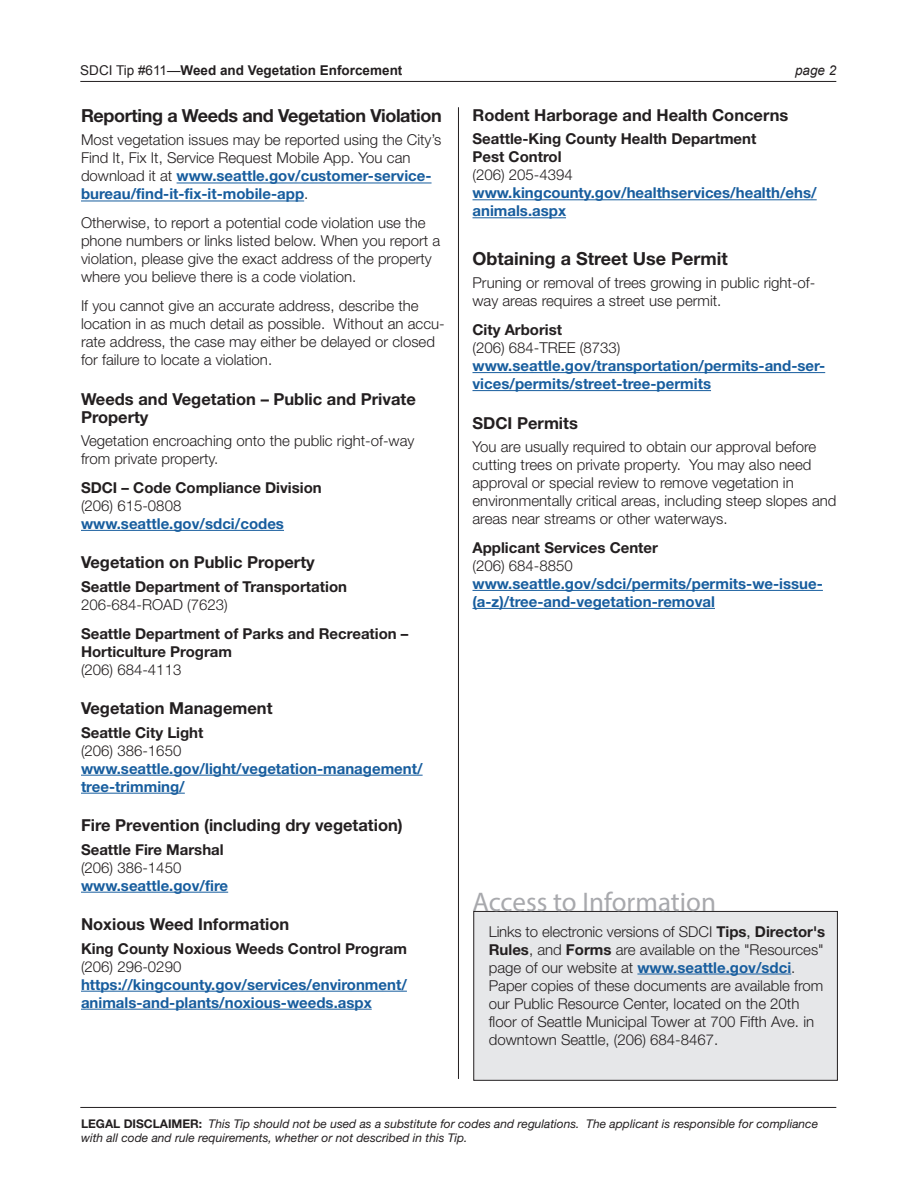
<style>
.page{position:relative;width:918px;height:1188px;background:#fff}
.page>*{position:absolute;margin:0;border:0;box-sizing:border-box;transform-origin:0 0}
.Body_text{font:27px "Myriad Pro";color:#a8a9ad}
.Subhead_1{font:700 18px "Helvetica Neue";letter-spacing:-.02em;color:#231f20}
.Subhead_1-2{font:700 18px "Helvetica Neue";color:#231f20}
.Subhead_2{font:700 16.5px/18px "Helvetica Neue";color:#231f20}
.Body_text-2{font:300 15px/18px "Helvetica Neue";color:#231f20}
.Body_text-3{font:700 15px/18px "Helvetica Neue";color:#175d9e}
.Body_text-4{font:700 15px/18px "Helvetica Neue";color:#231f20}
.t1{font:700 13.5px "Arial";color:#231f20}
.t2{font:italic 13.5px "Arial";color:#231f20}
.t3{font:italic 12px/13.5px "Helvetica Neue";color:#231f20}
.s1{font-weight:400}
.s2{font-weight:700;color:#175d9e}
.s3{font-weight:300}
.s4{color:#175d9e}
.s5{color:#231f20}
.s6{font-weight:300;color:#231f20}
.s7{font-weight:700}
.s8{font-weight:700;font-style:normal}
</style>
<div class="page">
<hr style="left:80px;top:81px;width:756px;height:1px;background:#231f20">
<hr style="left:80px;top:1107px;width:756px;height:1px;background:#231f20">
<hr style="left:458px;top:107px;width:1px;height:972px;background:#231f20">
<hr style="left:177px;top:183px;width:255px;height:1px;background:#175d9e">
<hr style="left:81px;top:201px;width:223px;height:1px;background:#175d9e">
<hr style="left:81px;top:530px;width:203px;height:1px;background:#175d9e">
<hr style="left:81px;top:775px;width:342px;height:1px;background:#175d9e">
<hr style="left:81px;top:793px;width:104px;height:1px;background:#175d9e">
<hr style="left:81px;top:892px;width:147px;height:1px;background:#175d9e">
<hr style="left:81px;top:991px;width:326px;height:1px;background:#175d9e">
<hr style="left:81px;top:1009px;width:291px;height:1px;background:#175d9e">
<div style="left:474px;top:911px;width:363px;height:169px;background:#e6e7e9"></div>
<div style="left:474px;top:911px;width:364px;height:170px;border:1px solid #231f20"></div>
<hr style="left:637px;top:974px;width:154px;height:1px;background:#175d9e">
<hr style="left:472px;top:199px;width:345px;height:1px;background:#175d9e">
<hr style="left:472px;top:217px;width:94px;height:1px;background:#175d9e">
<hr style="left:472px;top:372px;width:353px;height:1px;background:#175d9e">
<hr style="left:472px;top:390px;width:239px;height:1px;background:#175d9e">
<hr style="left:472px;top:590px;width:351px;height:1px;background:#175d9e">
<hr style="left:472px;top:608px;width:243px;height:1px;background:#175d9e">
<p class="t1" style="left:80px;top:61px;width:324px"><span class="s1">SDCI Tip #611—</span>Weed and Vegetation Enforcement</p>
<p class="t2" style="left:795px;top:61px;width:43px">page 2</p>
<p class="Subhead_1" style="left:81px;top:105px;width:362px">Reporting a Weeds and Vegetation Violation</p>
<p class="Body_text-2" style="left:81px;top:131px;width:362px">Most vegetation issues may be reported using the City’s Find It, Fix It, Service Request Mobile App. You can download it at <span class="s2">www.seattle.gov/customer-service&shy;bureau/find-it-fix-it-mobile-app</span>.</p>
<p class="Body_text-2" style="left:81px;top:214px;width:361px">Otherwise, to report a potential code violation use the phone numbers or links listed below. When you report a violation, please give the exact address of the property where you believe there is a code violation.</p>
<p class="Body_text-2" style="left:81px;top:296px;width:365px">If you cannot give an accurate address, describe the location in as much detail as possible. Without an accu&shy;rate address, the case may either be delayed or closed for failure to locate a violation.</p>
<p class="Subhead_2" style="left:81px;top:389px;width:336px">Weeds and Vegetation – Public and Private<br>Property</p>
<p class="Body_text-2" style="left:81px;top:431px;width:335px">Vegetation encroaching onto the public right-of-way from private property.</p>
<p class="Body_text-4" style="left:81px;top:478px;width:242px">SDCI – Code Compliance Division <span class="s3">(206) 615-0808 </span><span class="s4">www.seattle.gov/sdci/codes</span></p>
<p class="Subhead_2" style="left:81px;top:553px;width:235px">Vegetation on Public Property</p>
<p class="Body_text-4" style="left:81px;top:577px;width:268px">Seattle Department of Transportation</p>
<p class="Body_text-2" style="left:81px;top:595px;width:148px">206-684-ROAD (7623)</p>
<p class="Body_text-4" style="left:81px;top:624px;width:329px">Seattle Department of Parks and Recreation –<br>Horticulture Program<br><span class="s3">(206) 684-4113</span></p>
<p class="Subhead_2" style="left:81px;top:699px;width:193px">Vegetation Management</p>
<p class="Body_text-3" style="left:81px;top:723px;width:343px"><span class="s5">Seattle City Light<br></span><span class="s6">(206) 386-1650 </span>www.seattle.gov/light/vegetation-management/ tree-trimming/</p>
<p class="Subhead_2" style="left:81px;top:816px;width:323px">Fire Prevention (including dry vegetation)</p>
<p class="Body_text-3" style="left:81px;top:840px;width:149px"><span class="s5">Seattle Fire Marshal </span><span class="s6">(206) 386-1450 </span>www.seattle.gov/fire</p>
<p class="Subhead_2" style="left:81px;top:915px;width:210px">Noxious Weed Information</p>
<p class="Body_text-3" style="left:81px;top:939px;width:328px"><span class="s5">King County Noxious Weeds Control Program </span><span class="s6">(206) 296-0290 </span>https://kingcounty.gov/services/environment/ animals-and-plants/noxious-weeds.aspx</p>
<p class="Subhead_2" style="left:472px;top:106px;width:317px">Rodent Harborage and Health Concerns</p>
<p class="Body_text-3" style="left:472px;top:130px;width:346px"><span class="s5">Seattle-King County Health Department<br>Pest Control<br></span><span class="s6">(206) 205-4394 </span>www.kingcounty.gov/healthservices/health/ehs/ animals.aspx</p>
<p class="Subhead_1-2" style="left:472px;top:247px;width:257px">Obtaining a Street Use Permit</p>
<p class="Body_text-2" style="left:472px;top:274px;width:344px">Pruning or removal of trees growing in public right-of&shy;way areas requires a street use permit.</p>
<p class="Body_text-3" style="left:472px;top:320px;width:354px"><span class="s5">City Arborist<br></span><span class="s6">(206) 684-TREE (8733) </span>www.seattle.gov/transportation/permits-and-ser&shy;vices/permits/street-tree-permits</p>
<p class="Subhead_2" style="left:472px;top:413px;width:107px">SDCI Permits</p>
<p class="Body_text-2" style="left:472px;top:437px;width:365px">You are usually required to obtain our approval before cutting trees on private property. You may also need approval or special review to remove vegetation in environmentally critical areas, including steep slopes and areas near streams or other waterways.</p>
<p class="Body_text-4" style="left:472px;top:538px;width:187px">Applicant Services Center</p>
<p class="Body_text-2" style="left:472px;top:556px;width:102px">(206) 684-8850</p>
<p class="Body_text-3" style="left:472px;top:574px;width:352px">www.seattle.gov/sdci/permits/permits-we-issue-(a-z)/tree-and-vegetation-removal</p>
<p class="Body_text" style="left:472px;top:886px;width:245px">Access to Information</p>
<p class="Body_text-2" style="left:489px;top:922px;width:338px">Links to electronic versions of SDCI <span class="s7">Tips</span><span class="s1">,</span> <span class="s7">Director's Rules</span>, and <span class="s7">Forms</span> are available on the "Resources" page of our website at <span class="s2">www.seattle.gov/sdci</span>.<br>Paper copies of these documents are available from our Public Resource Center, located on the 20th floor of Seattle Municipal Tower at 700 Fifth Ave. in downtown Seattle, (206) 684-8467.</p>
<p class="t3" style="left:81px;top:1117px;width:739px"><span class="s8">LEGAL DISCLAIMER:</span> This Tip should not be used as a substitute for codes and regulations. The applicant is responsible for compliance with all code and rule requirements, whether or not described in this Tip.</p>
</div>
